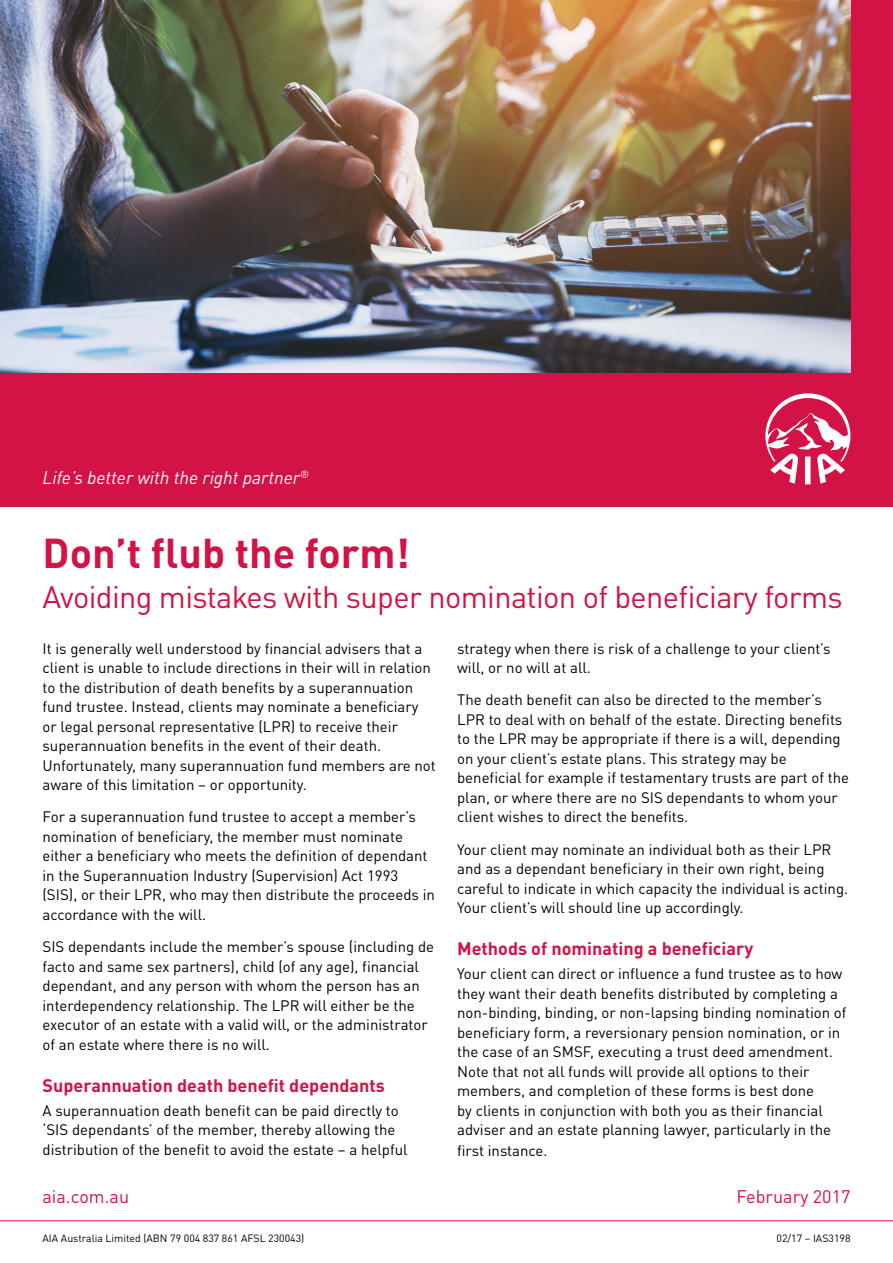
<style>
.page{position:relative;width:893px;height:1263px;background:#fff}
.page>*{position:absolute;margin:0;border:0;box-sizing:border-box;transform-origin:0 0}
.t1{font:700 41.25px "DINOT";color:#d31245}
.t2{font:30.75px "DINOT";letter-spacing:-.02em;color:#d31245}
.t3{font:700 18px "DINOT";color:#d31245}
.t4{font:italic 18px "DINOT";color:#fff}
.t5{font:18px "DINOT";color:#d31245}
.t6{font:15px/19.5px "DINOT";color:#000}
.t7{font:10.5px "DINOT";color:#000}
</style>
<div class="page">
<hr style="left:0;top:1220px;width:893px;height:1px;background:#d31245">
<div style="left:0;top:0;width:893px;height:506px;background:#d31245"></div>
<svg style="left:765px;top:393px;width:85px;height:91px"></svg>
<img style="left:0;top:0;width:850px;height:372px">
<p class="t4" style="left:43px;top:467px;width:268px">Life’s better with the right partner<sup>®</sup></p>
<h1 class="t1" style="left:43px;top:526px;width:369px">Don’t flub the form!</h1>
<h2 class="t2" style="left:43px;top:578px;width:802px">Avoiding mistakes with super nomination of beneficiary forms</h2>
<p class="t6" style="left:43px;top:638px;width:395px">It is generally well understood by financial advisers that a client is unable to include directions in their will in relation to the distribution of death benefits by a superannuation fund trustee. Instead, clients may nominate a beneficiary or legal personal representative (LPR) to receive their superannuation benefits in the event of their death.<br>Unfortunately, many superannuation fund members are not aware of this limitation – or opportunity.</p>
<p class="t6" style="left:43px;top:807px;width:394px">For a superannuation fund trustee to accept a member’s nomination of beneficiary, the member must nominate either a beneficiary who meets the definition of dependant in the Superannuation Industry (Supervision) Act 1993 (SIS), or their LPR, who may then distribute the proceeds in accordance with the will.</p>
<p class="t6" style="left:43px;top:937px;width:393px">SIS dependants include the member’s spouse (including de facto and same sex partners), child (of any age), financial dependant, and any person with whom the person has an interdependency relationship. The LPR will either be the executor of an estate with a valid will, or the administrator of an estate where there is no will.</p>
<p class="t3" style="left:43px;top:1074px;width:344px">Superannuation death benefit dependants</p>
<p class="t6" style="left:43px;top:1100px;width:367px">A superannuation death benefit can be paid directly to ‘SIS dependants’ of the member, thereby allowing the distribution of the benefit to avoid the estate – a helpful</p>
<p class="t6" style="left:457px;top:638px;width:375px">strategy when there is risk of a challenge to your client’s will, or no will at all.</p>
<p class="t6" style="left:457px;top:690px;width:394px">The death benefit can also be directed to the member’s LPR to deal with on behalf of the estate. Directing benefits to the LPR may be appropriate if there is a will, depending on your client’s estate plans. This strategy may be beneficial for example if testamentary trusts are part of the plan, or where there are no SIS dependants to whom your client wishes to direct the benefits.</p>
<p class="t6" style="left:457px;top:839px;width:393px">Your client may nominate an individual both as their LPR and as a dependant beneficiary in their own right, being careful to indicate in which capacity the individual is acting.<br>Your client’s will should line up accordingly.</p>
<p class="t3" style="left:457px;top:937px;width:298px">Methods of nominating a beneficiary</p>
<p class="t6" style="left:457px;top:964px;width:391px">Your client can direct or influence a fund trustee as to how they want their death benefits distributed by completing a non-binding, binding, or non-lapsing binding nomination of beneficiary form, a reversionary pension nomination, or in the case of an SMSF, executing a trust deed amendment.<br>Note that not all funds will provide all options to their members, and completion of these forms is best done<br>by clients in conjunction with both you as their financial adviser and an estate planning lawyer, particularly in the</p>
<p class="t6" style="left:457px;top:1141px;width:92px">first instance.</p>
<p class="t5" style="left:43px;top:1186px;width:88px">aia.com.au</p>
<p class="t5" style="left:736px;top:1186px;width:116px">February 2017</p>
<p class="t7" style="left:43px;top:1231px;width:263px">AIA Australia Limited (ABN 79 004 837 861 AFSL 230043)</p>
<p class="t7" style="left:777px;top:1231px;width:75px">02/17 – IAS3198</p>
</div>
